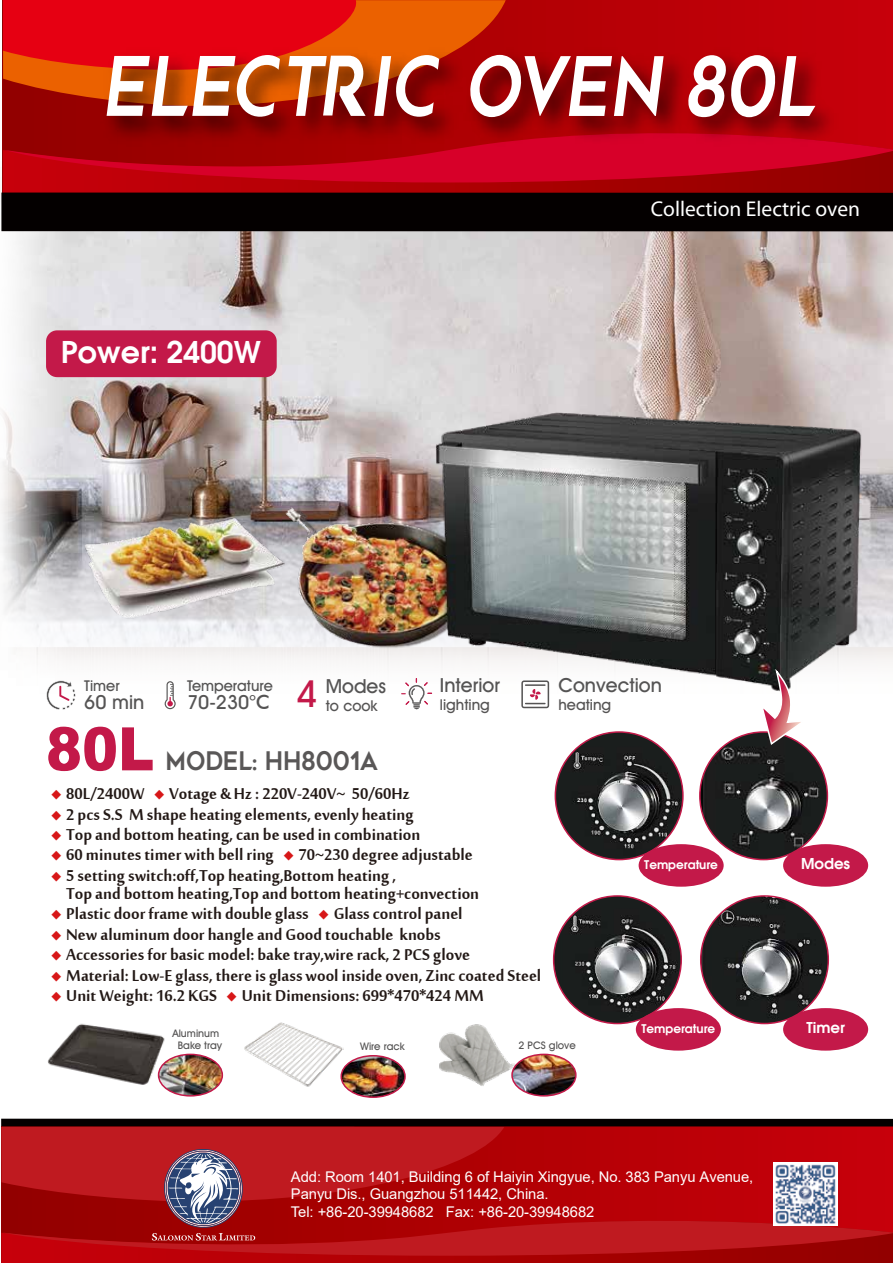
<style>
.page{position:relative;width:893px;height:1263px;background:#fff}
.page>*{position:absolute;margin:0;border:0;box-sizing:border-box;transform-origin:0 0}
.t1{font:81.75px "Captain Marvel";color:#fff;scale:.81 1}
.t2{font:900 60px "Arial";color:#c31949;scale:.9 1}
.t3{font:500 37.5px "Avant Garde IT Cby BT";color:#c31949}
.t4{font:600 30px "Avant Garde";color:#fff}
.t5{font:25.5px "Captain Marvel";color:#595757;scale:.9 1}
.t6{font:24px/18px "Mool Boran";color:#221815}
.t7{font:21.45px "Myriad Pro";color:#fff}
.t8{font:500 19.5px "Avant Garde IT Cby BT";color:#555454}
.t9{font:500 15px "Avant Garde IT Cby BT";color:#555454}
.t10{font:600 15px "Avant Garde";color:#fff}
.t11{font:14.7px/17.7px "Arial";letter-spacing:-.005em;color:#fff}
.t12{font:600 12px "Avant Garde";color:#fff}
.t13{font:500 10.5px/12px "Avant Garde IT Cby BT";color:#555454;text-align:center}
.s1{font-family:"Futura BT"}
.s2{font-family:"Adobe Song Std";font-weight:300;font-size:11.4px;color:#d71718}
</style>
<div class="page">
<img style="left:1px;top:161px;width:892px;height:539px">
<svg style="left:3px;top:0;width:890px;height:130px;background:#ba0007"></svg>
<svg style="left:3px;top:182px;width:890px;height:11px;background:#a80003"></svg>
<svg style="left:3px;top:130px;width:890px;height:52px;background:#be0014"></svg>
<svg style="left:3px;top:0;width:503px;height:106px;background:#d64900"></svg>
<svg style="left:3px;top:0;width:358px;height:71px;background:#e60810"></svg>
<img style="left:65px;top:26px;width:793px;height:142px">
<div style="left:1px;top:1119px;width:892px;height:7px;background:#040000"></div>
<div style="left:1px;top:193px;width:892px;height:38px;background:#040000"></div>
<img style="left:249px;top:400px;width:638px;height:293px">
<div style="left:46px;top:330px;width:231px;height:47px;background:#c31949;border-radius:11px"></div>
<svg style="left:165px;top:681px;width:11px;height:28px"></svg>
<svg style="left:46px;top:680px;width:30px;height:30px"></svg>
<svg style="left:401px;top:678px;width:31px;height:31px"></svg>
<svg style="left:521px;top:680px;width:28px;height:28px"></svg>
<img style="left:244px;top:1022px;width:100px;height:65px">
<img style="left:341px;top:1056px;width:64px;height:41px">
<div style="left:340px;top:1055px;width:66px;height:43px;border:2px solid #c31949;border-radius:50%"></div>
<img style="left:47px;top:1023px;width:118px;height:62px">
<img style="left:159px;top:1054px;width:63px;height:42px">
<div style="left:158px;top:1054px;width:65px;height:42px;border:2px solid #c31949;border-radius:50%"></div>
<img style="left:439px;top:1024px;width:73px;height:62px">
<img style="left:512px;top:1054px;width:64px;height:42px">
<div style="left:511px;top:1054px;width:66px;height:42px;border:2px solid #c31949;border-radius:50%"></div>
<div style="left:783px;top:844px;width:85px;height:43px;background:#c31949;border-radius:50%"></div>
<img style="left:555px;top:732px;width:128px;height:127px;border-radius:64px">
<img style="left:700px;top:732px;width:127px;height:127px;border-radius:64px">
<div style="left:639px;top:844px;width:85px;height:43px;background:#c31949;border-radius:50%"></div>
<img style="left:554px;top:896px;width:127px;height:127px;border-radius:64px">
<div style="left:636px;top:1008px;width:85px;height:43px;background:#c31949;border-radius:50%"></div>
<div style="left:783px;top:1008px;width:85px;height:43px;background:#c31949;border-radius:50%"></div>
<img style="left:701px;top:896px;width:127px;height:127px;border-radius:64px">
<svg style="left:759px;top:671px;width:51px;height:75px"></svg>
<img style="left:69px;top:484px;width:233px;height:146px">
<svg style="left:1px;top:1127px;width:892px;height:136px;background:#b40f15"></svg>
<img style="left:774px;top:1162px;width:64px;height:64px">
<h1 class="t1" style="left:101px;top:41px;width:897px">ELECTRIC OVEN 80L</h1>
<p class="t4" style="left:61px;top:332px;width:201px">Power: 2400W</p>
<p class="t7" style="left:651px;top:196px;width:211px">Collection Electric oven</p>
<p class="t9" style="left:84px;top:676px;width:37px">Timer</p>
<p class="t8" style="left:84px;top:690px;width:62px">60 min</p>
<p class="t9" style="left:187px;top:676px;width:87px">Temperature</p>
<p class="t8" style="left:187px;top:690px;width:84px">70-230<span class="s1">°C</span></p>
<h3 class="t3" style="left:296px;top:671px;width:23px">4</h3>
<p class="t8" style="left:326px;top:674px;width:62px">Modes</p>
<p class="t9" style="left:326px;top:697px;width:53px">to cook</p>
<p class="t8" style="left:440px;top:673px;width:62px">Interior</p>
<p class="t9" style="left:440px;top:696px;width:52px">lighting</p>
<h2 class="t2" style="left:46px;top:705px;width:122px">80L</h2>
<p class="t5" style="left:165px;top:747px;width:238px">MODEL: HH8001A</p>
<p class="t6" style="left:51px;top:782px;width:360px"><span class="s2">◆</span> 80L/2400W <span class="s2">◆</span> Votage &amp; Hz : 220V-240V~ 50/60Hz</p>
<p class="t6" style="left:51px;top:802px;width:364px"><span class="s2">◆</span> 2 pcs S.S M shape heating elements, evenly heating</p>
<p class="t6" style="left:51px;top:823px;width:371px"><span class="s2">◆</span> Top and bottom heating, can be used in combination</p>
<p class="t6" style="left:51px;top:843px;width:424px"><span class="s2">◆</span> 60 minutes timer with bell ring <span class="s2">◆</span> 70~230 degree adjustable</p>
<p class="t6" style="left:66px;top:864px;width:414px;text-indent:-15px"><span class="s2">◆</span> 5 setting switch:off,Top heating,Bottom heating ,<br>Top and bottom heating,Top and bottom heating+convection</p>
<p class="t6" style="left:51px;top:902px;width:413px"><span class="s2">◆</span> Plastic door frame with double glass <span class="s2">◆</span> Glass control panel</p>
<p class="t6" style="left:51px;top:922px;width:391px"><span class="s2">◆</span> New aluminum door hangle and Good touchable knobs</p>
<p class="t6" style="left:51px;top:943px;width:421px"><span class="s2">◆</span> Accessories for basic model: bake tray,wire rack, 2 PCS glove</p>
<p class="t6" style="left:51px;top:963px;width:492px"><span class="s2">◆</span> Material: Low-E glass, there is glass wool inside oven, Zinc coated Steel</p>
<p class="t6" style="left:51px;top:984px;width:435px"><span class="s2">◆</span> Unit Weight: 16.2 KGS <span class="s2">◆</span> Unit Dimensions: 699*470*424 MM</p>
<p class="t8" style="left:558px;top:673px;width:105px">Convection</p>
<p class="t9" style="left:558px;top:695px;width:54px">heating</p>
<p class="t12" style="left:644px;top:857px;width:75px">Temperature</p>
<p class="t10" style="left:801px;top:854px;width:51px">Modes</p>
<p class="t13" style="left:172px;top:1027px;width:51px">Aluminum<br>Bake tray</p>
<p class="t13" style="left:519px;top:1039px;width:59px">2 PCS glove</p>
<p class="t13" style="left:360px;top:1040px;width:46px">Wire rack</p>
<p class="t12" style="left:641px;top:1021px;width:75px">Temperature</p>
<p class="t10" style="left:806px;top:1018px;width:40px">Timer</p>
<p class="t11" style="left:291px;top:1167px;width:464px">Add: Room 1401, Building 6 of Haiyin Xingyue, No. 383 Panyu Avenue,<br>Panyu Dis., Guangzhou 511442, China.<br>Tel: +86-20-39948682 Fax: +86-20-39948682</p>
</div>
